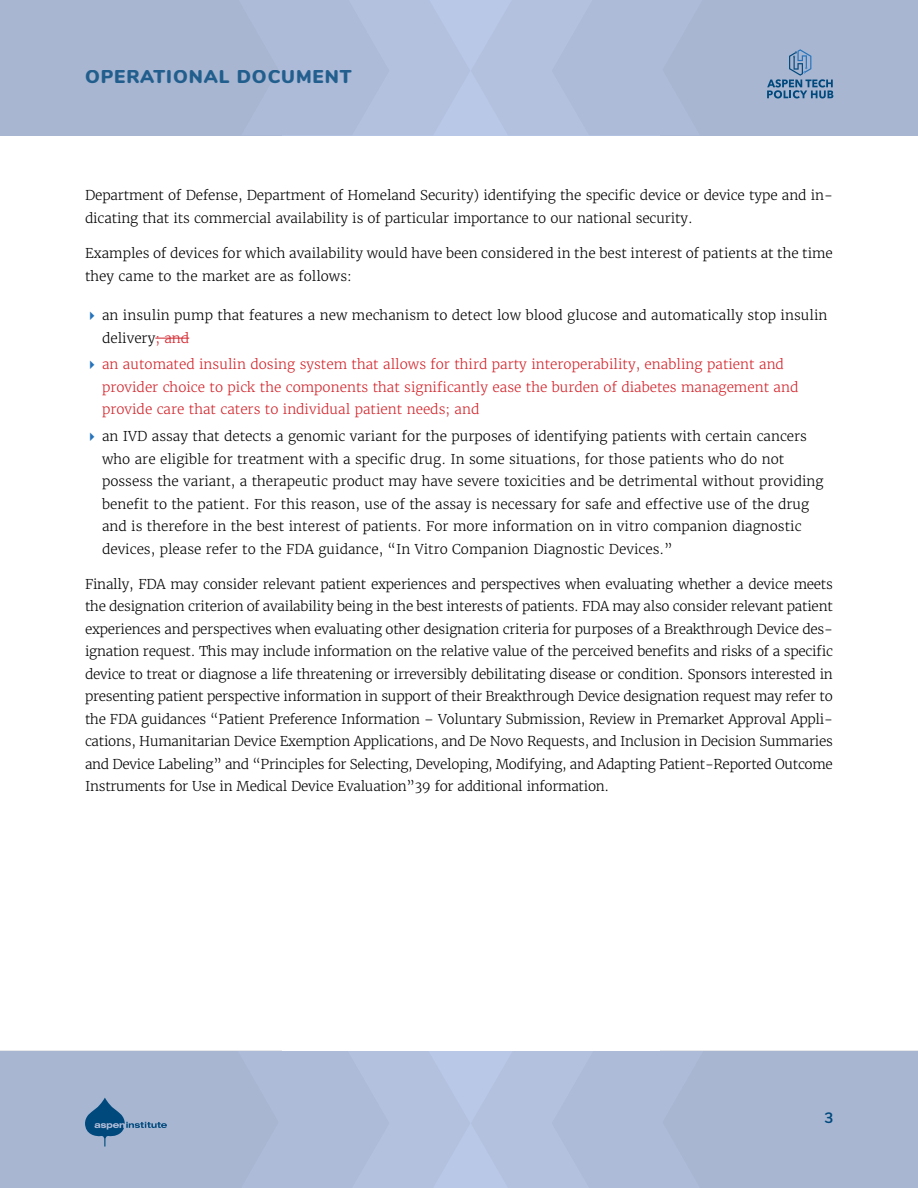
<style>
.page{position:relative;width:918px;height:1188px;background:#fff}
.page>*{position:absolute;margin:0;border:0;box-sizing:border-box;transform-origin:0 0}
.t1{font:900 18.6px "Nunito";letter-spacing:.05em;color:#00497c}
.t2{font:700 15px "Nunito";color:#00497c}
.t3{font:300 13.5px/22.5px "Merriweather";color:#000}
.t4{font:300 13.5px/22.5px "Merriweather";color:#d2232a}
.s1{color:#d2232a}
</style>
<div class="page">
<div style="left:0;top:0;width:281px;height:136px;background:#a8b6d2"></div>
<div style="left:660px;top:0;width:258px;height:136px;background:#a8b6d2"></div>
<div style="left:281px;top:0;width:379px;height:136px;background:#b3c1df"></div>
<div style="left:0;top:1051px;width:281px;height:137px;background:#a8b6d2"></div>
<div style="left:660px;top:1051px;width:258px;height:137px;background:#a8b6d2"></div>
<div style="left:281px;top:1051px;width:379px;height:137px;background:#b3c1df"></div>
<svg style="left:85px;top:1098px;width:82px;height:49px"></svg>
<svg style="left:767px;top:49px;width:66px;height:49px"></svg>
<hr style="left:155px;top:338px;width:34px;height:1px;background:#d2232a">
<h1 class="t1" style="left:85px;top:63px;width:268px">OPERATIONAL DOCUMENT</h1>
<p class="t3" style="left:85px;top:184px;width:749px">Department of Defense, Department of Homeland Security) identifying the specific device or device type and in&shy;dicating that its commercial availability is of particular importance to our national security.</p>
<p class="t3" style="left:85px;top:242px;width:749px">Examples of devices for which availability would have been considered in the best interest of patients at the time they came to the market are as follows:</p>
<p class="t3" style="left:102px;top:304px;width:727px">an insulin pump that features a new mechanism to detect low blood glucose and automatically stop insulin delivery<span class="s1">; and</span></p>
<p class="t4" style="left:102px;top:353px;width:698px">an automated insulin dosing system that allows for third party interoperability, enabling patient and provider choice to pick the components that significantly ease the burden of diabetes management and provide care that caters to individual patient needs; and</p>
<p class="t3" style="left:102px;top:425px;width:723px">an IVD assay that detects a genomic variant for the purposes of identifying patients with certain cancers who are eligible for treatment with a specific drug. In some situations, for those patients who do not possess the variant, a therapeutic product may have severe toxicities and be detrimental without providing benefit to the patient. For this reason, use of the assay is necessary for safe and effective use of the drug and is therefore in the best interest of patients. For more information on in vitro companion diagnostic devices, please refer to the FDA guidance, “In Vitro Companion Diagnostic Devices.”</p>
<p class="t3" style="left:85px;top:573px;width:749px;text-align:justify">Finally, FDA may consider relevant patient experiences and perspectives when evaluating whether a device meets the designation criterion of availability being in the best interests of patients. FDA may also consider relevant patient experiences and perspectives when evaluating other designation criteria for purposes of a Breakthrough Device des&shy;ignation request. This may include information on the relative value of the perceived benefits and risks of a specific device to treat or diagnose a life threatening or irreversibly debilitating disease or condition. Sponsors interested in presenting patient perspective information in support of their Breakthrough Device designation request may refer to the FDA guidances “Patient Preference Information – Voluntary Submission, Review in Premarket Approval Appli&shy;cations, Humanitarian Device Exemption Applications, and De Novo Requests, and Inclusion in Decision Summaries and Device Labeling” and “Principles for Selecting, Developing, Modifying, and Adapting Patient-Reported Outcome Instruments for Use in Medical Device Evaluation”39 for additional information.</p>
<p class="t2" style="left:824px;top:1107px;width:10px">3</p>
</div>
